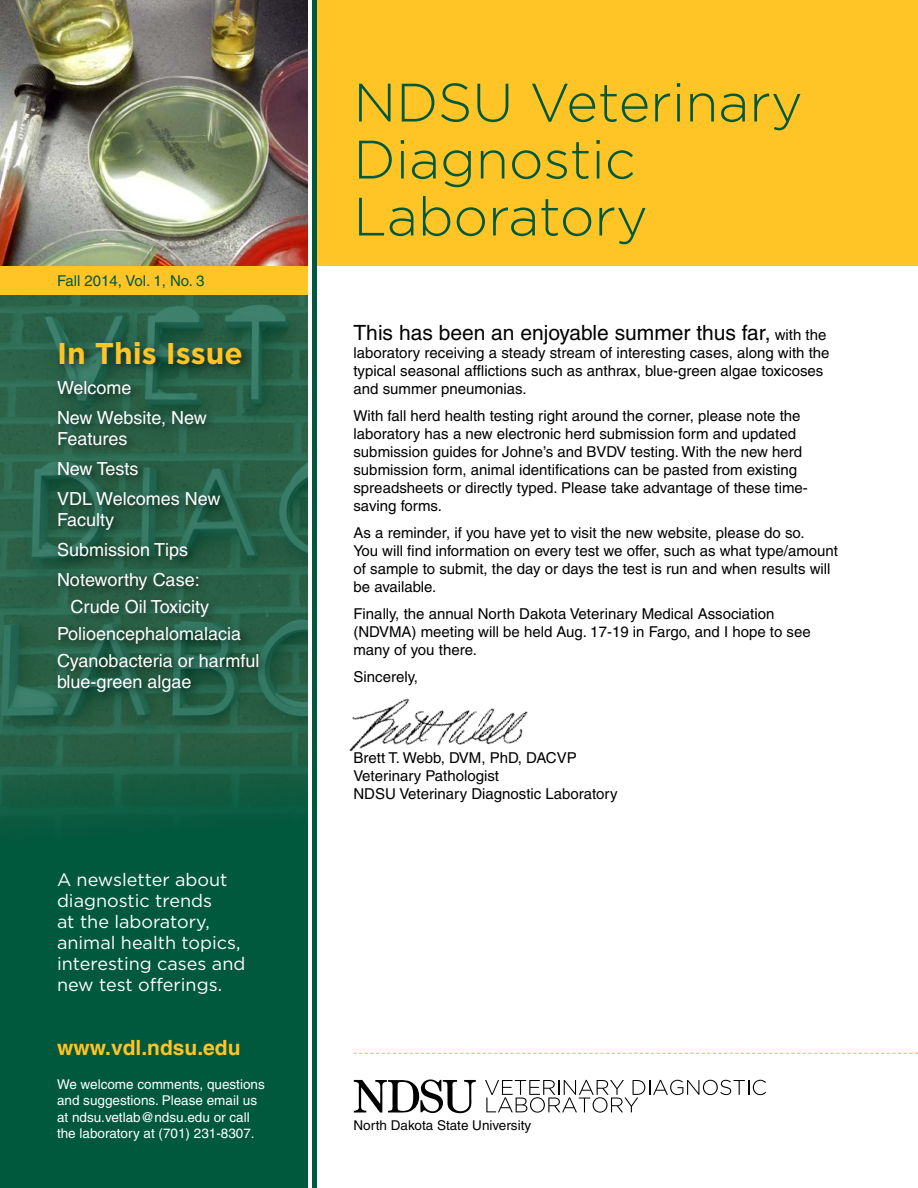
<style>
.page{position:relative;width:918px;height:1188px;background:#fff}
.page>*{position:absolute;margin:0;border:0;box-sizing:border-box;transform-origin:0 0}
.Headings_-_featured{font:300 54px/57px "Gotham";color:#00583d}
.Headings_-_featured-2{font:700 30px "Gotham";color:#ffc425}
.Body_text{font:21px "Helvetica";color:#000}
.diagnostic_headings{font:700 21px "Helvetica";color:#ffc425}
.Body_text-2{font:18px/21px "Helvetica";color:#fff}
.Headings{font:18px/21px "Gotham";color:#fff}
.Body_text-3{font:15px/18px "Helvetica";color:#000}
.Body_text-4{font:15px "Helvetica";color:#00583d}
.Body_text-5{font:13.5px/16.5px "Helvetica";color:#fff}
.Authors{font:13.5px "Helvetica";color:#000}
.s1{font-size:15px}
</style>
<div class="page">
<div style="left:316px;top:0;width:602px;height:266px;background:#ffc425"></div>
<hr style="left:312px;top:0;width:4px;height:1188px;background:#00583d">
<div style="left:0;top:266px;width:307px;height:922px;background:#00583d"></div>
<img style="left:0;top:295px;width:307px;height:529px">
<svg style="left:353px;top:1053px;width:565px;height:1px"></svg>
<div style="left:0;top:266px;width:307px;height:29px;background:#ffc425"></div>
<svg style="left:354px;top:1079px;width:122px;height:35px"></svg>
<svg style="left:485px;top:1080px;width:281px;height:33px"></svg>
<div style="left:53px;top:337px;width:217px;height:366px;background:#000;opacity:.6"></div>
<img style="left:0;top:0;width:307px;height:266px">
<img style="left:349px;top:698px;width:179px;height:54px">
<p class="Body_text-4" style="left:57px;top:272px;width:149px">Fall 2014, Vol. 1, No. 3</p>
<p class="Headings_-_featured-2" style="left:57px;top:333px;width:187px">In This Issue</p>
<p class="Body_text-2" style="left:57px;top:377px;width:76px">Welcome</p>
<p class="Body_text-2" style="left:57px;top:407px;width:151px">New Website, New<br>Features</p>
<p class="Body_text-2" style="left:57px;top:458px;width:83px">New Tests</p>
<p class="Body_text-2" style="left:57px;top:488px;width:165px">VDL Welcomes New<br>Faculty</p>
<p class="Body_text-2" style="left:57px;top:539px;width:133px">Submission Tips</p>
<p class="Body_text-2" style="left:57px;top:569px;width:144px">Noteworthy Case:</p>
<p class="Body_text-2" style="left:70px;top:596px;width:140px">Crude Oil Toxicity</p>
<p class="Body_text-2" style="left:57px;top:623px;width:186px">Polioencephalomalacia</p>
<p class="Body_text-2" style="left:57px;top:650px;width:204px">Cyanobacteria or harmful blue-green algae</p>
<p class="Headings" style="left:57px;top:868px;width:190px">A newsletter about diagnostic trends<br>at the laboratory, animal health topics, interesting cases and new test offerings.</p>
<p class="diagnostic_headings" style="left:57px;top:1035px;width:185px">www.vdl.ndsu.edu</p>
<p class="Body_text-5" style="left:57px;top:1076px;width:209px">We welcome comments, questions and suggestions. Please email us at ndsu.vetlab@ndsu.edu or call the laboratory at (701) 231-8307.</p>
<p class="Headings_-_featured" style="left:353px;top:72px;width:451px">NDSU Veterinary<br>Diagnostic<br>Laboratory</p>
<p class="Body_text" style="left:353px;top:320px;width:474px">This has been an enjoyable summer thus far, <span class="s1">with the</span></p>
<p class="Body_text-3" style="left:353px;top:344px;width:478px">laboratory receiving a steady stream of interesting cases, along with the typical seasonal afflictions such as anthrax, blue-green algae toxicoses and summer pneumonias.</p>
<p class="Body_text-3" style="left:353px;top:407px;width:456px">With fall herd health testing right around the corner, please note the laboratory has a new electronic herd submission form and updated submission guides for Johne’s and BVDV testing. With the new herd submission form, animal identifications can be pasted from existing spreadsheets or directly typed. Please take advantage of these time&shy;saving forms.</p>
<p class="Body_text-3" style="left:353px;top:524px;width:486px">As a reminder, if you have yet to visit the new website, please do so.<br>You will find information on every test we offer, such as what type/amount of sample to submit, the day or days the test is run and when results will be available.</p>
<p class="Body_text-3" style="left:353px;top:605px;width:459px">Finally, the annual North Dakota Veterinary Medical Association (NDVMA) meeting will be held Aug. 17-19 in Fargo, and I hope to see many of you there.</p>
<p class="Body_text-3" style="left:353px;top:668px;width:66px">Sincerely,</p>
<p class="Body_text-3" style="left:353px;top:749px;width:266px">Brett T. Webb, DVM, PhD, DACVP<br>Veterinary Pathologist<br>NDSU Veterinary Diagnostic Laboratory</p>
<p class="Authors" style="left:353px;top:1117px;width:179px">North Dakota State University</p>
</div>
